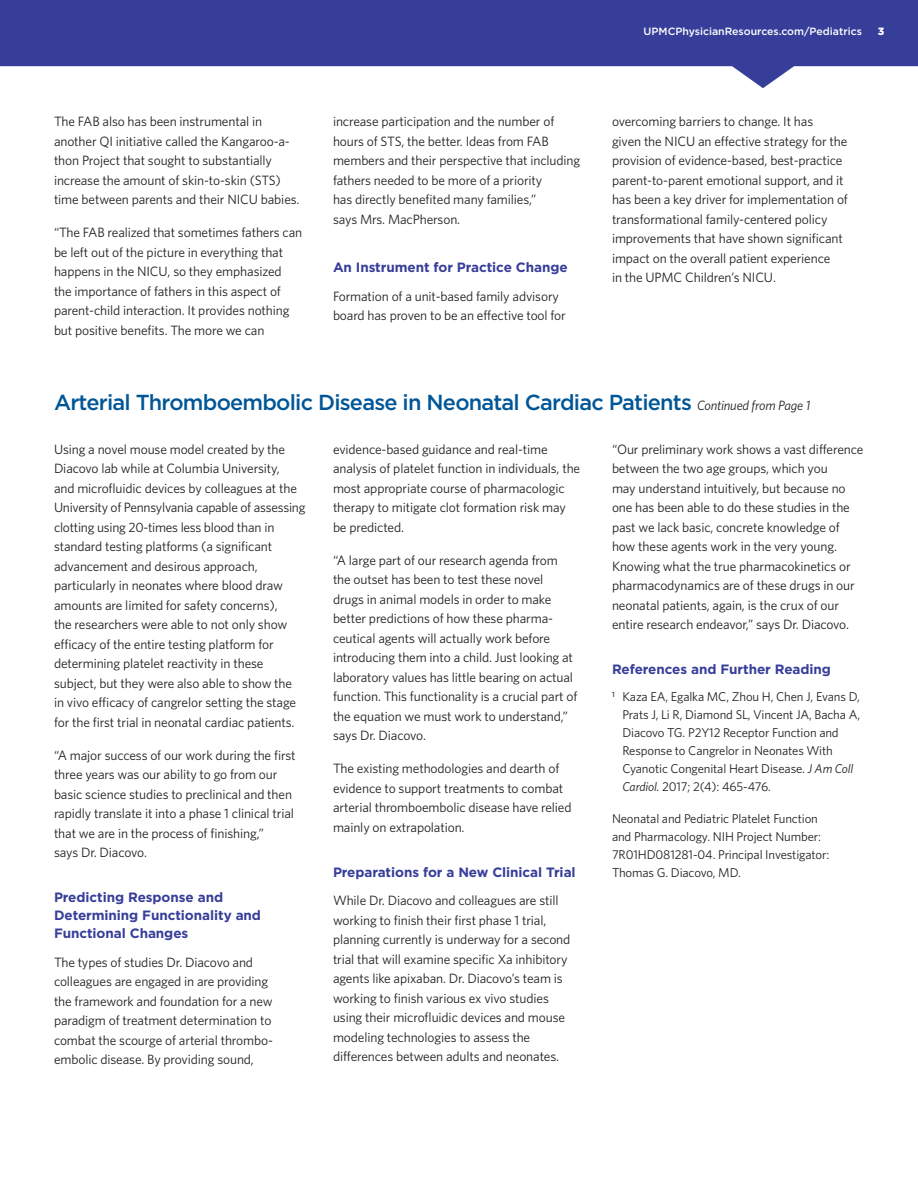
<style>
.page{position:relative;width:918px;height:1188px;background:#fff}
.page>*{position:absolute;margin:0;border:0;box-sizing:border-box;transform-origin:0 0}
.Cover_Headline{font:500 21.75px "Gotham";letter-spacing:-.035em;color:#005697}
.Body_Copy{font:13.5px/19.5px "Whitney";letter-spacing:-.01em;color:#231f20}
.t1{font:700 13.5px/18px "Gotham";letter-spacing:-.005em;color:#373e99}
.Body_Copy-2{font:12.75px/18px "Whitney";letter-spacing:-.01em;color:#231f20}
.t2{font:500 10.5px "Gotham";color:#fff}
.t3{font:900 10.5px "Gotham";color:#fff}
.s1{font-family:"Whitney";font-weight:400;font-style:italic;font-size:13.5px;color:#231f20}
.s2{font-style:italic}
</style>
<div class="page">
<svg style="left:0;top:0;width:918px;height:88px;fill:#373e99"></svg>
<p class="Body_Copy" style="left:54px;top:111px;width:247px">The FAB also has been instrumental in another QI initiative called the Kangaroo-a&shy;thon Project that sought to substantially increase the amount of skin-to-skin (STS) time between parents and their NICU babies.</p>
<p class="Body_Copy" style="left:54px;top:222px;width:250px">“The FAB realized that sometimes fathers can be left out of the picture in everything that happens in the NICU, so they emphasized the importance of fathers in this aspect of parent-child interaction. It provides nothing but positive benefits. The more we can</p>
<p class="Body_Copy" style="left:333px;top:111px;width:249px">increase participation and the number of hours of STS, the better. Ideas from FAB members and their perspective that including fathers needed to be more of a priority<br>has directly benefited many families,”<br>says Mrs. MacPherson.</p>
<p class="t1" style="left:333px;top:258px;width:236px">An Instrument for Practice Change</p>
<p class="Body_Copy" style="left:333px;top:286px;width:234px">Formation of a unit-based family advisory board has proven to be an effective tool for</p>
<p class="t2" style="left:644px;top:24px;width:220px">UPMCPhysicianResources.com/Pediatrics</p>
<p class="t3" style="left:878px;top:24px;width:8px">3</p>
<p class="Body_Copy" style="left:612px;top:111px;width:237px">overcoming barriers to change. It has<br>given the NICU an effective strategy for the provision of evidence-based, best-practice parent-to-parent emotional support, and it has been a key driver for implementation of transformational family-centered policy improvements that have shown significant impact on the overall patient experience<br>in the UPMC Children’s NICU.</p>
<p class="Cover_Headline" style="left:54px;top:388px;width:758px">Arterial Thromboembolic Disease in Neonatal Cardiac Patients <span class="s1">Continued from Page 1</span></p>
<p class="Body_Copy" style="left:54px;top:439px;width:253px">Using a novel mouse model created by the Diacovo lab while at Columbia University,<br>and microfluidic devices by colleagues at the University of Pennsylvania capable of assessing clotting using 20-times less blood than in standard testing platforms (a significant advancement and desirous approach, particularly in neonates where blood draw amounts are limited for safety concerns),<br>the researchers were able to not only show efficacy of the entire testing platform for determining platelet reactivity in these subject, but they were also able to show the in vivo efficacy of cangrelor setting the stage for the first trial in neonatal cardiac patients.</p>
<p class="Body_Copy" style="left:54px;top:745px;width:243px">“A major success of our work during the first three years was our ability to go from our basic science studies to preclinical and then rapidly translate it into a phase 1 clinical trial that we are in the process of finishing,”<br>says Dr. Diacovo.</p>
<p class="t1" style="left:54px;top:888px;width:209px">Predicting Response and<br>Determining Functionality and<br>Functional Changes</p>
<p class="Body_Copy" style="left:54px;top:952px;width:220px">The types of studies Dr. Diacovo and colleagues are engaged in are providing the framework and foundation for a new paradigm of treatment determination to combat the scourge of arterial thrombo&shy;embolic disease. By providing sound,</p>
<p class="Body_Copy" style="left:333px;top:439px;width:249px">evidence-based guidance and real-time analysis of platelet function in individuals, the most appropriate course of pharmacologic therapy to mitigate clot formation risk may be predicted.</p>
<p class="Body_Copy" style="left:333px;top:550px;width:246px">“A large part of our research agenda from the outset has been to test these novel drugs in animal models in order to make better predictions of how these pharma&shy;ceutical agents will actually work before introducing them into a child. Just looking at laboratory values has little bearing on actual function. This functionality is a crucial part of the equation we must work to understand,” says Dr. Diacovo.</p>
<p class="Body_Copy" style="left:333px;top:758px;width:240px">The existing methodologies and dearth of evidence to support treatments to combat arterial thromboembolic disease have relied mainly on extrapolation.</p>
<p class="t1" style="left:333px;top:863px;width:244px">Preparations for a New Clinical Trial</p>
<p class="Body_Copy" style="left:333px;top:890px;width:239px">While Dr. Diacovo and colleagues are still working to finish their first phase 1 trial, planning currently is underway for a second trial that will examine specific Xa inhibitory agents like apixaban. Dr. Diacovo’s team is working to finish various ex vivo studies using their microfluidic devices and mouse modeling technologies to assess the differences between adults and neonates.</p>
<p class="Body_Copy" style="left:612px;top:439px;width:253px">“Our preliminary work shows a vast difference between the two age groups, which you<br>may understand intuitively, but because no one has been able to do these studies in the past we lack basic, concrete knowledge of how these agents work in the very young.<br>Knowing what the true pharmacokinetics or pharmacodynamics are of these drugs in our neonatal patients, again, is the crux of our entire research endeavor,” says Dr. Diacovo.</p>
<p class="t1" style="left:612px;top:660px;width:221px">References and Further Reading</p>
<p class="Body_Copy-2" style="left:622px;top:687px;width:239px;text-indent:-10px"><sup>1</sup> Kaza EA, Egalka MC, Zhou H, Chen J, Evans D, Prats J, Li R, Diamond SL, Vincent JA, Bacha A, Diacovo TG. P2Y12 Receptor Function and Response to Cangrelor in Neonates With Cyanotic Congenital Heart Disease. <span class="s2">J Am Coll Cardiol.</span> 2017; 2(4): 465-476.</p>
<p class="Body_Copy-2" style="left:612px;top:809px;width:219px">Neonatal and Pediatric Platelet Function and Pharmacology. NIH Project Number:<br>7R01HD081281-04. Principal Investigator:<br>Thomas G. Diacovo, MD.</p>
</div>
